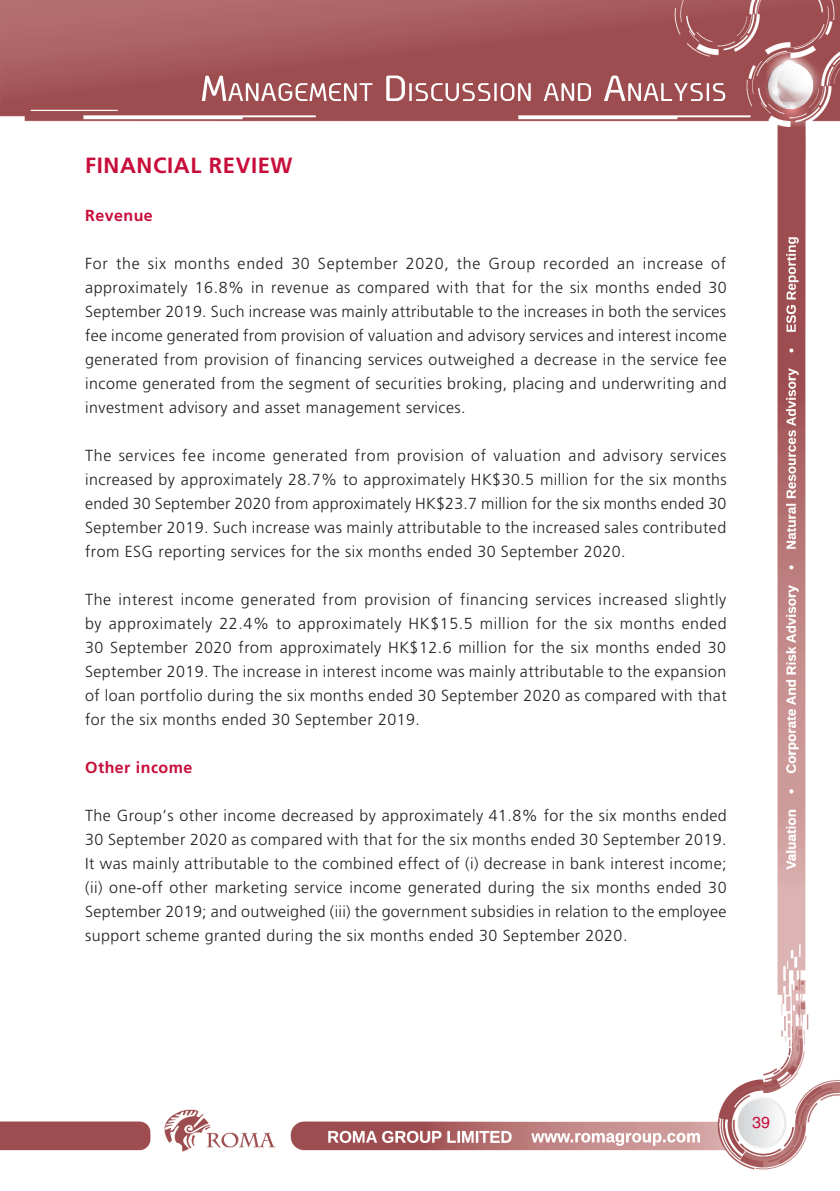
<style>
.page{position:relative;width:840px;height:1191px;background:#fff}
.page>*{position:absolute;margin:0;border:0;box-sizing:border-box;transform-origin:0 0}
.t1{font:700 22px "Frutiger LT Std";letter-spacing:.03em;color:#c80d3a}
.t2{font:300 16px/24px "Frutiger LT Std";letter-spacing:.03em;color:#231f20;text-align:justify}
.t3{font:700 16px "Frutiger LT Std";letter-spacing:.03em;color:#c80d3a}
.t4{font:16px "Helvetica LT Std";color:#c80d3a}
</style>
<div class="page">
<img style="left:0;top:0;width:839px;height:1170px">
<svg style="left:760px;top:42px;width:67px;height:89px"></svg>
<svg style="left:732px;top:1096px;width:54px;height:55px"></svg>
<svg style="left:202px;top:76px;width:523px;height:25px"></svg>
<h1 class="t1" style="left:85px;top:152px;width:209px">FINANCIAL REVIEW</h1>
<p class="t3" style="left:85px;top:206px;width:69px">Revenue</p>
<p class="t2" style="left:85px;top:251px;width:642px">For the six months ended 30 September 2020, the Group recorded an increase of approximately 16.8% in revenue as compared with that for the six months ended 30<br>September 2019. Such increase was mainly attributable to the increases in both the services fee income generated from provision of valuation and advisory services and interest income generated from provision of financing services outweighed a decrease in the service fee income generated from the segment of securities broking, placing and underwriting and investment advisory and asset management services.</p>
<p class="t2" style="left:85px;top:443px;width:642px">The services fee income generated from provision of valuation and advisory services increased by approximately 28.7% to approximately HK$30.5 million for the six months ended 30 September 2020 from approximately HK$23.7 million for the six months ended 30<br>September 2019. Such increase was mainly attributable to the increased sales contributed from ESG reporting services for the six months ended 30 September 2020.</p>
<p class="t2" style="left:85px;top:587px;width:642px">The interest income generated from provision of financing services increased slightly by approximately 22.4% to approximately HK$15.5 million for the six months ended 30 September 2020 from approximately HK$12.6 million for the six months ended 30<br>September 2019. The increase in interest income was mainly attributable to the expansion of loan portfolio during the six months ended 30 September 2020 as compared with that for the six months ended 30 September 2019.</p>
<p class="t3" style="left:85px;top:758px;width:109px">Other income</p>
<p class="t2" style="left:85px;top:803px;width:642px">The Group’s other income decreased by approximately 41.8% for the six months ended 30 September 2020 as compared with that for the six months ended 30 September 2019.<br>It was mainly attributable to the combined effect of (i) decrease in bank interest income; (ii) one-off other marketing service income generated during the six months ended 30<br>September 2019; and outweighed (iii) the government subsidies in relation to the employee support scheme granted during the six months ended 30 September 2020.</p>
<p class="t4" style="left:751px;top:1113px;width:19px">39</p>
</div>
